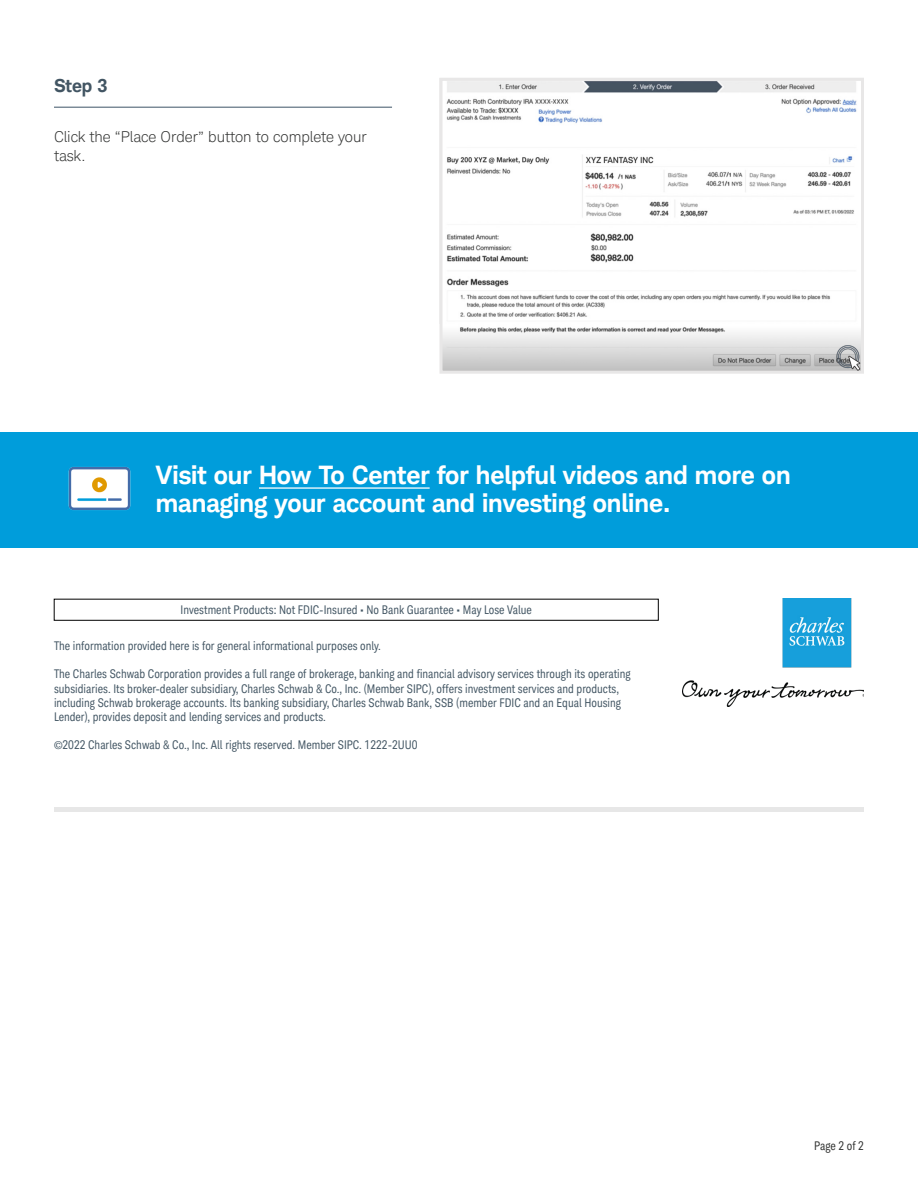
<style>
.page{position:relative;width:918px;height:1188px;background:#fff}
.page>*{position:absolute;margin:0;border:0;box-sizing:border-box;transform-origin:0 0}
.t1{font:700 25.5px/28.5px "Charles Modern";color:#fff}
.t2{font:700 18px "Charles Modern";color:#425563}
.t3{font:300 15px/19.5px "Charles Modern";color:#323332}
.t4{font:condensed 12px/14.4px "Charles Modern";color:#425563}
.t5{font:condensed 12px "Charles Modern";letter-spacing:-.005em;color:#323332}
</style>
<div class="page">
<hr style="left:54px;top:107px;width:338px;height:1px;background:#3d5466">
<img style="left:444px;top:82px;width:416px;height:288px">
<div style="left:440px;top:78px;width:424px;height:296px;border:3px solid #e8e7e7"></div>
<div style="left:0;top:432px;width:918px;height:116px;background:#009ddb"></div>
<img style="left:682px;top:599px;width:182px;height:107px">
<hr style="left:259px;top:487px;width:171px;height:2px;background:#fff">
<img style="left:68px;top:466px;width:63px;height:45px">
<div style="left:54px;top:807px;width:810px;height:5px;background:#e7e7e7"></div>
<img style="left:836px;top:346px;width:25px;height:25px">
<h2 class="t2" style="left:54px;top:75px;width:55px">Step 3</h2>
<p class="t3" style="left:54px;top:127px;width:314px">Click the “Place Order” button to complete your task.</p>
<h1 class="t1" style="left:156px;top:460px;width:636px">Visit our How To Center for helpful videos and more on managing your account and investing online.</h1>
<p class="t4" style="left:181px;top:602px;width:353px">Investment Products: Not FDIC-Insured • No Bank Guarantee • May Lose Value</p>
<p class="t4" style="left:54px;top:639px;width:328px">The information provided here is for general informational purposes only.</p>
<p class="t4" style="left:54px;top:667px;width:578px">The Charles Schwab Corporation provides a full range of brokerage, banking and financial advisory services through its operating subsidiaries. Its broker-dealer subsidiary, Charles Schwab &amp; Co., Inc. (Member SIPC), offers investment services and products, including Schwab brokerage accounts. Its banking subsidiary, Charles Schwab Bank, SSB (member FDIC and an Equal Housing Lender), provides deposit and lending services and products.</p>
<p class="t4" style="left:54px;top:738px;width:365px">©2022 Charles Schwab &amp; Co., Inc. All rights reserved. Member SIPC. 1222-2UU0</p>
<p class="t5" style="left:814px;top:1139px;width:51px">Page 2 of 2</p>
</div>
